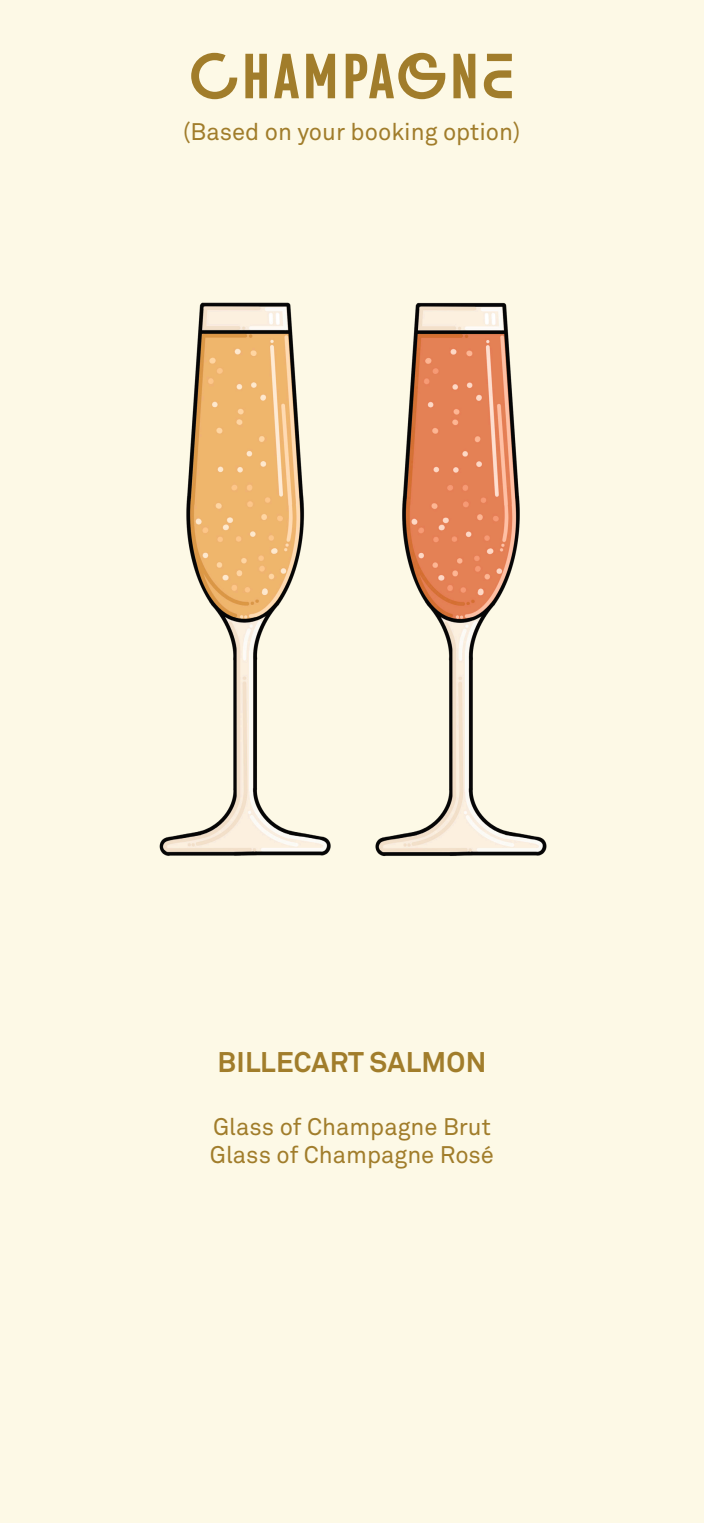
<style>
.page{position:relative;width:704px;height:1523px;background:#fff}
.page>*{position:absolute;margin:0;border:0;box-sizing:border-box;transform-origin:0 0}
.t1{font:62.5px "La Grolet";color:#a17d2b}
.t2{font:700 28.12px "Akkurat Std";letter-spacing:.01em;color:#a17d2b}
.t3{font:23.75px "Akkurat Std";color:#a17d2b}
</style>
<div class="page">
<div style="left:0;top:0;width:703px;height:1522px;background:#fdf9e6"></div>
<img style="left:159px;top:302px;width:388px;height:555px">
<p class="t1" style="left:188px;top:46px;width:328px">CHAMPAGNE</p>
<p class="t3" style="left:183px;top:118px;width:338px">(Based on your booking option)</p>
<p class="t2" style="left:217px;top:1045px;width:270px">BILLECART SALMON</p>
<p class="t3" style="left:213px;top:1112px;width:279px">Glass of Champagne Brut</p>
<p class="t3" style="left:210px;top:1141px;width:285px">Glass of Champagne Rosé</p>
</div>
